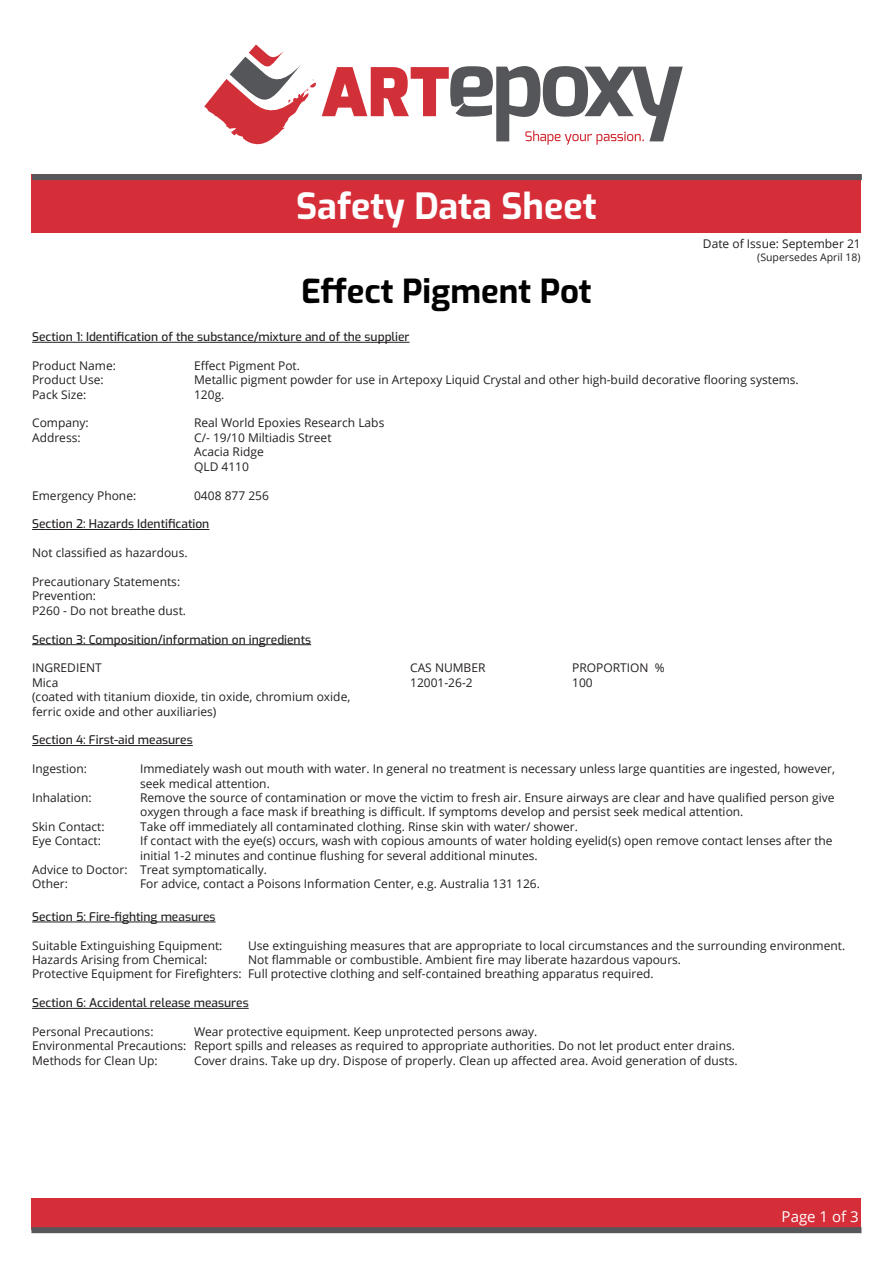
<style>
.page{position:relative;width:893px;height:1263px;background:#fff}
.page>*{position:absolute;margin:0;border:0;box-sizing:border-box;transform-origin:0 0}
.t1{font:700 36px "Exo";color:#fff}
.t2{font:700 33px "Exo";color:#000}
.t3{font:15px "Open Sans";color:#fff}
.t4{font:12px/14.4px "Open Sans";color:#231f20}
.t5{font:500 12px "Exo";color:#231f20}
.t6{font:10.5px "Open Sans";color:#231f20}
</style>
<div class="page">
<div style="left:32px;top:174px;width:829px;height:58px;background:#d52e38"></div>
<div style="left:32px;top:174px;width:830px;height:6px;background:#56565b"></div>
<svg style="left:322px;top:66px;width:361px;height:79px"></svg>
<svg style="left:204px;top:45px;width:112px;height:99px"></svg>
<div style="left:32px;top:1199px;width:829px;height:31px;background:#d52e38"></div>
<div style="left:31px;top:1227px;width:830px;height:6px;background:#56565b"></div>
<hr style="left:32px;top:342px;width:378px;height:1px;background:#231f20">
<hr style="left:32px;top:529px;width:177px;height:1px;background:#231f20">
<hr style="left:32px;top:644px;width:279px;height:1px;background:#231f20">
<hr style="left:32px;top:745px;width:161px;height:1px;background:#231f20">
<hr style="left:32px;top:922px;width:184px;height:1px;background:#231f20">
<hr style="left:32px;top:1008px;width:217px;height:1px;background:#231f20">
<h1 class="t1" style="left:296px;top:180px;width:302px">Safety Data Sheet</h1>
<p class="t4" style="left:703px;top:236px;width:159px">Date of Issue: September 21</p>
<p class="t6" style="left:757px;top:250px;width:105px">(Supersedes April 18)</p>
<h2 class="t2" style="left:301px;top:268px;width:292px">Effect Pigment Pot</h2>
<p class="t5" style="left:32px;top:328px;width:379px">Section 1: Identification of the substance/mixture and of the supplier</p>
<p class="t4" style="left:32px;top:358px;width:85px">Product Name:</p>
<p class="t4" style="left:194px;top:358px;width:107px">Effect Pigment Pot.</p>
<p class="t4" style="left:32px;top:372px;width:73px">Product Use:</p>
<p class="t4" style="left:194px;top:372px;width:606px">Metallic pigment powder for use in Artepoxy Liquid Crystal and other high-build decorative flooring systems.</p>
<p class="t4" style="left:32px;top:387px;width:56px">Pack Size:</p>
<p class="t4" style="left:194px;top:387px;width:32px">120g.</p>
<p class="t4" style="left:32px;top:416px;width:58px">Company:</p>
<p class="t4" style="left:194px;top:416px;width:192px">Real World Epoxies Research Labs</p>
<p class="t4" style="left:32px;top:430px;width:50px">Address:</p>
<p class="t4" style="left:194px;top:430px;width:139px">C/- 19/10 Miltiadis Street<br>Acacia Ridge<br>QLD 4110</p>
<p class="t4" style="left:32px;top:488px;width:106px">Emergency Phone:</p>
<p class="t4" style="left:194px;top:488px;width:76px">0408 877 256</p>
<p class="t5" style="left:32px;top:515px;width:179px">Section 2: Hazards Identification</p>
<p class="t4" style="left:32px;top:545px;width:157px">Not classified as hazardous.</p>
<p class="t4" style="left:32px;top:574px;width:155px">Precautionary Statements:<br>Prevention:<br>P260 - Do not breathe dust.</p>
<p class="t5" style="left:32px;top:630px;width:281px">Section 3: Composition/information on ingredients</p>
<p class="t4" style="left:32px;top:660px;width:71px">INGREDIENT</p>
<p class="t4" style="left:410px;top:660px;width:77px">CAS NUMBER</p>
<p class="t4" style="left:572px;top:660px;width:94px">PROPORTION %</p>
<p class="t4" style="left:32px;top:675px;width:28px">Mica</p>
<p class="t4" style="left:410px;top:675px;width:64px">12001-26-2</p>
<p class="t4" style="left:572px;top:675px;width:22px">100</p>
<p class="t4" style="left:32px;top:689px;width:320px">(coated with titanium dioxide, tin oxide, chromium oxide, ferric oxide and other auxiliaries)</p>
<p class="t5" style="left:32px;top:731px;width:162px">Section 4: First-aid measures</p>
<p class="t4" style="left:32px;top:761px;width:56px">Ingestion:</p>
<p class="t4" style="left:140px;top:761px;width:696px">Immediately wash out mouth with water. In general no treatment is necessary unless large quantities are ingested, however, seek medical attention.</p>
<p class="t4" style="left:32px;top:790px;width:61px">Inhalation:</p>
<p class="t4" style="left:140px;top:790px;width:696px">Remove the source of contamination or move the victim to fresh air. Ensure airways are clear and have qualified person give oxygen through a face mask if breathing is difficult. If symptoms develop and persist seek medical attention.</p>
<p class="t4" style="left:32px;top:819px;width:74px">Skin Contact:</p>
<p class="t4" style="left:140px;top:819px;width:439px">Take off immediately all contaminated clothing. Rinse skin with water/ shower.</p>
<p class="t4" style="left:32px;top:833px;width:70px">Eye Contact:</p>
<p class="t4" style="left:140px;top:833px;width:694px">If contact with the eye(s) occurs, wash with copious amounts of water holding eyelid(s) open remove contact lenses after the</p>
<p class="t4" style="left:140px;top:848px;width:399px">initial 1-2 minutes and continue flushing for several additional minutes.</p>
<p class="t4" style="left:32px;top:862px;width:236px">Advice to Doctor: Treat symptomatically.</p>
<p class="t4" style="left:32px;top:876px;width:37px">Other:</p>
<p class="t4" style="left:140px;top:876px;width:401px">For advice, contact a Poisons Information Center, e.g. Australia 131 126.</p>
<p class="t5" style="left:32px;top:908px;width:185px">Section 5: Fire-fighting measures</p>
<p class="t4" style="left:32px;top:938px;width:192px">Suitable Extinguishing Equipment:</p>
<p class="t4" style="left:248px;top:938px;width:599px">Use extinguishing measures that are appropriate to local circumstances and the surrounding environment.</p>
<p class="t4" style="left:32px;top:952px;width:177px">Hazards Arising from Chemical:</p>
<p class="t4" style="left:32px;top:952px;width:650px;text-indent:216px">Not flammable or combustible. Ambient fire may liberate hazardous vapours.<br>Protective Equipment for Firefighters: Full protective clothing and self-contained breathing apparatus required.</p>
<p class="t5" style="left:32px;top:994px;width:218px">Section 6: Accidental release measures</p>
<p class="t4" style="left:32px;top:1024px;width:123px">Personal Precautions:</p>
<p class="t4" style="left:32px;top:1024px;width:704px;text-indent:162px">Wear protective equipment. Keep unprotected persons away.<br>Environmental Precautions: Report spills and releases as required to appropriate authorities. Do not let product enter drains.<br>Methods for Clean Up:</p>
<p class="t4" style="left:194px;top:1053px;width:545px">Cover drains. Take up dry. Dispose of properly. Clean up affected area. Avoid generation of dusts.</p>
<p class="t3" style="left:782px;top:1206px;width:79px">Page 1 of 3</p>
</div>
